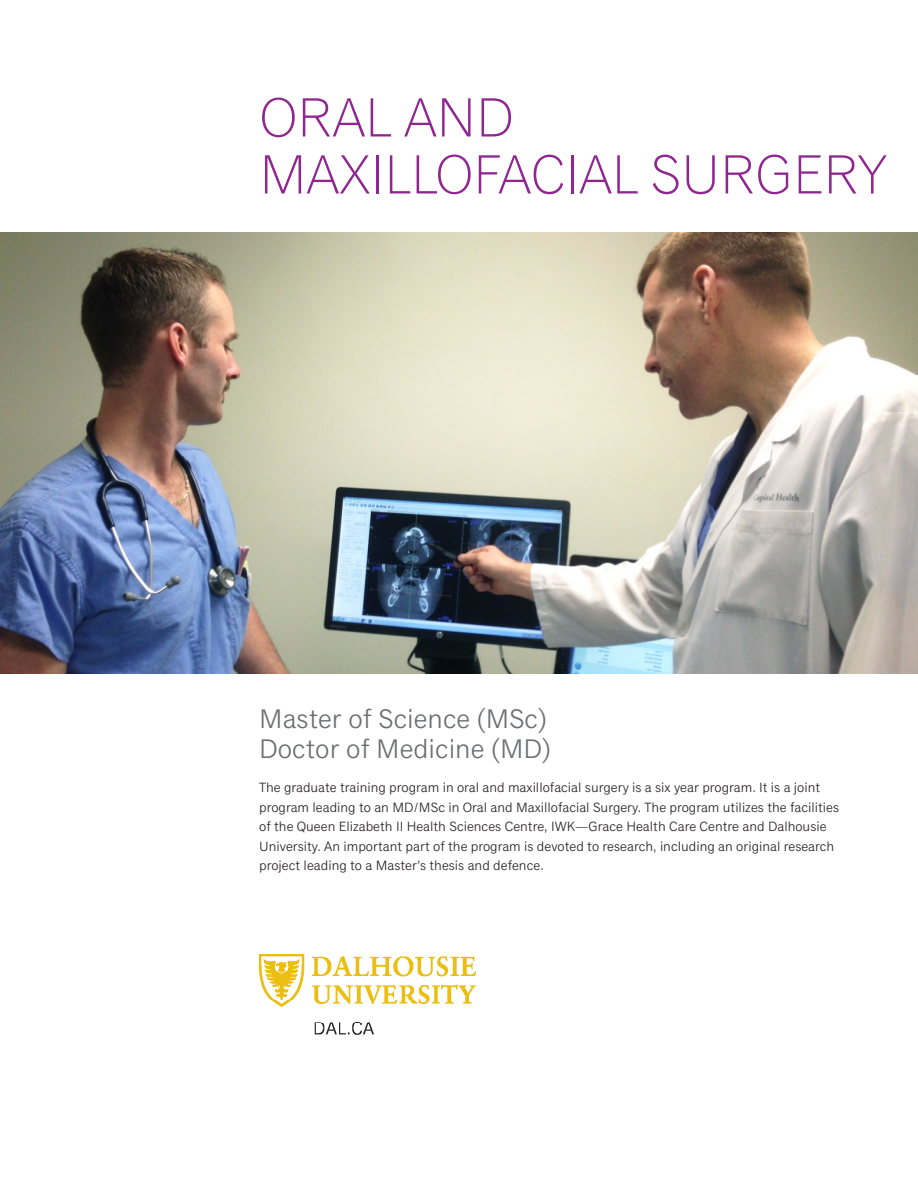
<style>
.page{position:relative;width:918px;height:1188px;background:#fff}
.page>*{position:absolute;margin:0;border:0;box-sizing:border-box;transform-origin:0 0}
.t1{font:300 55.5px/57px "Classic Grotesque Std";letter-spacing:-.01em;color:#90268f}
.t2{font:27px/30px "Classic Grotesque Std";color:#6c6d70}
.t3{font:13.5px/19.5px "Classic Grotesque Std";color:#231f20}
</style>
<div class="page">
<img style="left:0;top:232px;width:918px;height:441px">
<img style="left:259px;top:954px;width:217px;height:81px">
<h1 class="t1" style="left:259px;top:89px;width:630px">ORAL AND<br>MAXILLOFACIAL SURGERY</h1>
<h2 class="t2" style="left:259px;top:704px;width:294px">Master of Science (MSc)<br>Doctor of Medicine (MD)</h2>
<p class="t3" style="left:259px;top:778px;width:582px">The graduate training program in oral and maxillofacial surgery is a six year program. It is a joint program leading to an MD/MSc in Oral and Maxillofacial Surgery. The program utilizes the facilities of the Queen Elizabeth II Health Sciences Centre, IWK—Grace Health Care Centre and Dalhousie University. An important part of the program is devoted to research, including an original research project leading to a Master’s thesis and defence.</p>
</div>
